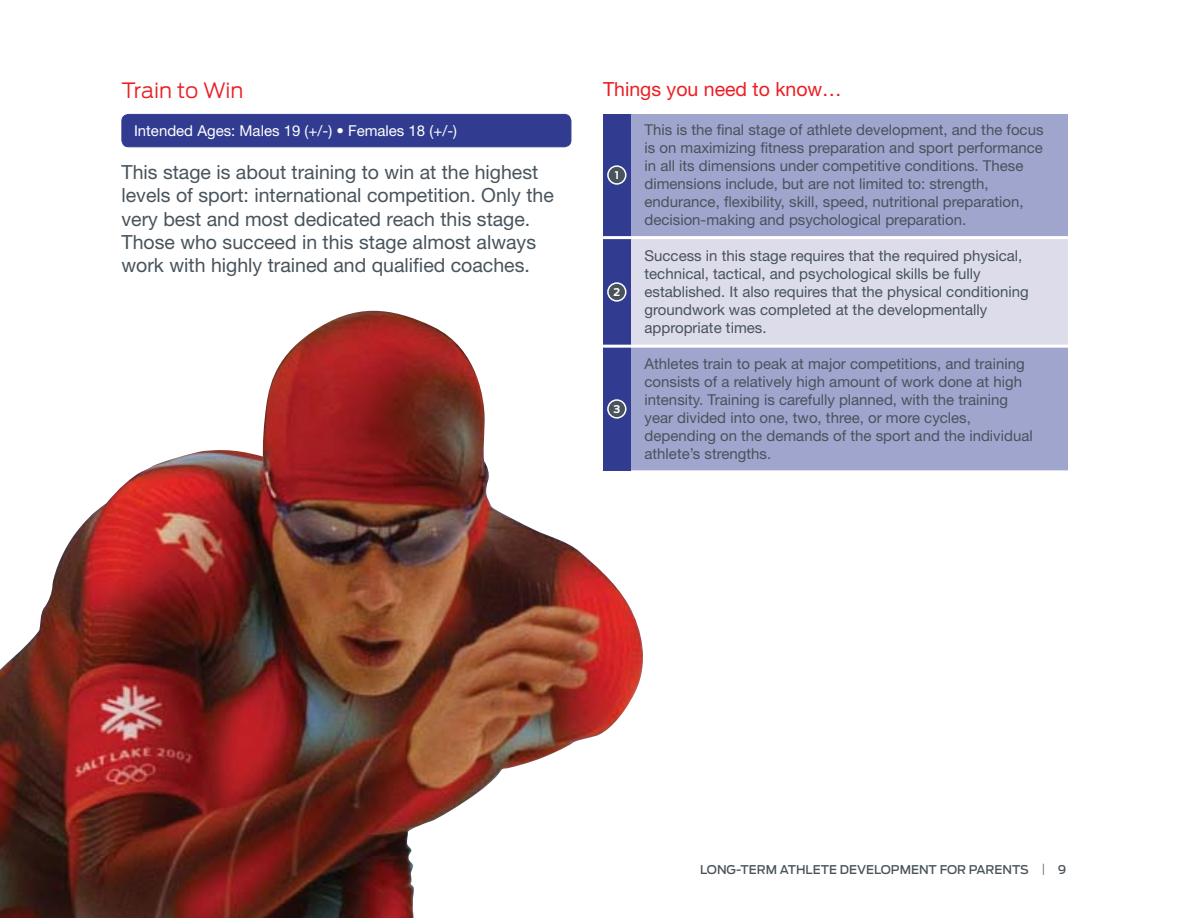
<style>
.page{position:relative;width:1188px;height:918px;background:#fff}
.page>*{position:absolute;margin:0;border:0;box-sizing:border-box;transform-origin:0 0}
.t1{font:300 21px "Antenna";letter-spacing:-.02em;color:#ed1d24}
.t2{font:19.5px/23.4px "Helvetica Neue";color:#48535b}
.t3{font:19.5px "Helvetica Neue";color:#ed1d24}
.t4{font:15px/18px "Helvetica Neue";color:#48535b}
.t5{font:15px "Helvetica Neue";color:#fff}
.t6{font:500 12px "Antenna";color:#48535b}
.t7{font:700 10.5px "Antenna";color:#fff}
</style>
<div class="page">
<img style="left:0;top:311px;width:649px;height:607px">
<div style="left:122px;top:114px;width:449px;height:33px;background:#313c90;border-radius:7px"></div>
<div style="left:122px;top:114px;width:449px;height:33px;border:1px solid #313c90;border-radius:7px"></div>
<div style="left:603px;top:114px;width:464px;height:356px;background:#dcdcea"></div>
<div style="left:603px;top:114px;width:464px;height:124px;background:#9fa5cd"></div>
<div style="left:603px;top:347px;width:464px;height:123px;background:#9fa5cd"></div>
<div style="left:603px;top:114px;width:28px;height:356px;background:#313c90"></div>
<div style="left:608px;top:166px;width:18px;height:18px;background:#48535b;border-radius:50%"></div>
<div style="left:607px;top:165px;width:20px;height:20px;border:2px solid #fff;border-radius:50%"></div>
<div style="left:608px;top:283px;width:18px;height:18px;background:#48535b;border-radius:50%"></div>
<div style="left:607px;top:282px;width:20px;height:20px;border:2px solid #fff;border-radius:50%"></div>
<div style="left:608px;top:400px;width:18px;height:18px;background:#48535b;border-radius:50%"></div>
<div style="left:607px;top:399px;width:20px;height:20px;border:2px solid #fff;border-radius:50%"></div>
<hr style="left:603px;top:236px;width:465px;height:3px;background:#fff">
<hr style="left:603px;top:345px;width:465px;height:3px;background:#fff">
<h1 class="t1" style="left:122px;top:78px;width:124px">Train to Win</h1>
<p class="t5" style="left:134px;top:122px;width:325px">Intended Ages: Males 19 (+/-) • Females 18 (+/-)</p>
<p class="t2" style="left:122px;top:160px;width:434px">This stage is about training to win at the highest levels of sport: international competition. Only the very best and most dedicated reach this stage.<br>Those who succeed in this stage almost always work with highly trained and qualified coaches.</p>
<p class="t7" style="left:615px;top:169px;width:6px">1</p>
<p class="t7" style="left:614px;top:286px;width:8px">2</p>
<h2 class="t3" style="left:603px;top:78px;width:240px">Things you need to know…</h2>
<p class="t4" style="left:645px;top:121px;width:400px">This is the final stage of athlete development, and the focus is on maximizing fitness preparation and sport performance in all its dimensions under competitive conditions. These dimensions include, but are not limited to: strength, endurance, flexibility, skill, speed, nutritional preparation, decision-making and psychological preparation.</p>
<p class="t4" style="left:645px;top:247px;width:386px">Success in this stage requires that the required physical, technical, tactical, and psychological skills be fully established. It also requires that the physical conditioning groundwork was completed at the developmentally appropriate times.</p>
<p class="t4" style="left:645px;top:354px;width:390px">Athletes train to peak at major competitions, and training consists of a relatively high amount of work done at high intensity. Training is carefully planned, with the training year divided into one, two, three, or more cycles, depending on the demands of the sport and the individual athlete’s strengths.</p>
<p class="t7" style="left:613px;top:403px;width:8px">3</p>
<p class="t6" style="left:700px;top:862px;width:368px">LONG-TERM ATHLETE DEVELOPMENT FOR PARENTS | 9</p>
</div>
